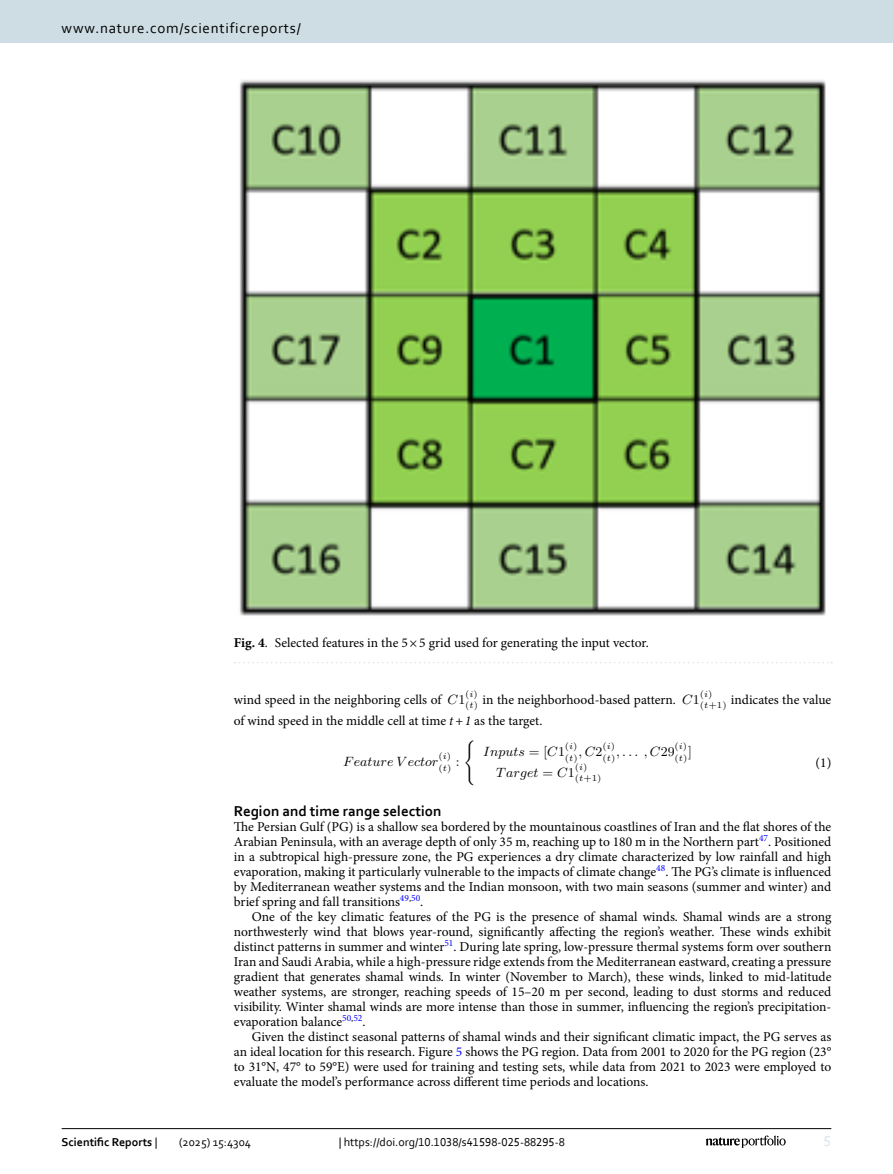
<style>
.page{position:relative;width:893px;height:1174px;background:#fff}
.page>*{position:absolute;margin:0;border:0;box-sizing:border-box;transform-origin:0 0}
.t1{font:15px "Corbel";letter-spacing:.05em;color:#000}
.Head_2{font:700 15px "Corbel";color:#000}
.t2{font:15px "LM Math Extension 10";color:#000}
.t3{font:15px "Corbel";color:#d9e4eb}
.Body_Text_Indent{font:13.5px/15px "Minion Pro";color:#000;text-align:justify}
.Body_Text{font:13.5px/15px "Minion Pro";letter-spacing:-.005em;color:#000;text-align:justify}
.Figure_Caption{font:13.5px "Minion Pro";color:#000}
.t4{font:13.5px "LM Math Italic 9";color:#000}
.EQ{font:13.5px "Minion Pro";color:#000}
.t5{font:12px "Corbel";color:#000}
.t6{font:700 12px "Corbel";color:#000}
.t7{font:9px/11.4px "LM Roman 6";color:#000}
.s1{font-weight:700}
.s2{font-family:"LM Roman 9"}
.s3{font-family:"LM Math Italic 6"}
.s4{font-style:italic}
.s5{color:#00f}
.s6{font-weight:400}
</style>
<div class="page">
<img style="left:239px;top:80px;width:587px;height:536px">
<svg style="left:235px;top:662px;width:597px;height:1px"></svg>
<hr style="left:62px;top:1128px;width:769px;height:1px;background:#000">
<svg style="left:706px;top:1135px;width:80px;height:12px"></svg>
<div style="left:0;top:0;width:893px;height:43px;background:#cedde4"></div>
<p class="t1" style="left:62px;top:18px;width:241px">www.nature.com/scientificreports/</p>
<p class="Figure_Caption" style="left:234px;top:634px;width:416px"><span class="s1">Fig. 4</span>. Selected features in the 5×5 grid used for generating the input vector.</p>
<p class="Body_Text_Indent" style="left:234px;top:692px;width:209px">wind speed in the neighboring cells of</p>
<p class="t4" style="left:448px;top:693px;width:19px">C<span class="s2">1</span></p>
<p class="t7" style="left:465px;top:687px;width:14px">(<span class="s3">i</span>) (<span class="s3">t</span>)</p>
<p class="Body_Text_Indent" style="left:482px;top:692px;width:195px">in the neighborhood-based pattern.</p>
<p class="t4" style="left:682px;top:693px;width:19px">C<span class="s2">1</span></p>
<p class="t7" style="left:700px;top:687px;width:28px">(<span class="s3">i</span>) (<span class="s3">t</span>+1)</p>
<p class="Body_Text_Indent" style="left:731px;top:692px;width:102px">indicates the value</p>
<p class="Body_Text_Indent" style="left:234px;top:713px;width:310px">of wind speed in the middle cell at time <span class="s4">t+1</span> as the target.</p>
<p class="t4" style="left:343px;top:756px;width:97px">F eature V ector</p>
<p class="t7" style="left:438px;top:750px;width:23px">(<span class="s3">i</span>) (<span class="s3">t</span>) <sup>:</sup></p>
<p class="t2" style="left:464px;top:727px;width:14px">{</p>
<p class="t4" style="left:483px;top:746px;width:83px">Inputs <span class="s2">= [</span>C<span class="s2">1</span></p>
<p class="t7" style="left:565px;top:740px;width:39px">(<span class="s3">i</span>) (<span class="s3">t</span>)<sup>,C</sup><sup>2</sup></p>
<p class="t7" style="left:602px;top:740px;width:14px">(<span class="s3">i</span>)</p>
<p class="t4" style="left:602px;top:746px;width:74px"><sub>(</sub><sub>t</sub><sub>)</sub>,... ,C<span class="s2">29</span></p>
<p class="t7" style="left:675px;top:740px;width:19px">(<span class="s3">i</span>) (<span class="s3">t</span>)<sup>]</sup></p>
<p class="t4" style="left:496px;top:766px;width:80px">Target <span class="s2">=</span> C<span class="s2">1</span></p>
<p class="t7" style="left:575px;top:760px;width:28px">(<span class="s3">i</span>) (<span class="s3">t</span>+1)</p>
<p class="EQ" style="left:815px;top:753px;width:17px">(1)</p>
<p class="Head_2" style="left:234px;top:801px;width:209px">Region and time range selection</p>
<p class="Body_Text" style="left:234px;top:819px;width:599px">The Persian Gulf (PG) is a shallow sea bordered by the mountainous coastlines of Iran and the flat shores of the Arabian Peninsula, with an average depth of only 35 m, reaching up to 180 m in the Northern part<sup>47</sup>. Positioned in a subtropical high-pressure zone, the PG experiences a dry climate characterized by low rainfall and high evaporation, making it particularly vulnerable to the impacts of climate change<sup>48</sup>. The PG’s climate is influenced by Mediterranean weather systems and the Indian monsoon, with two main seasons (summer and winter) and brief spring and fall transitions<sup>49</sup><sup>,</sup><sup>50</sup>.</p>
<p class="Body_Text_Indent" style="left:234px;top:909px;width:599px;text-indent:18px">One of the key climatic features of the PG is the presence of shamal winds. Shamal winds are a strong northwesterly wind that blows year-round, significantly affecting the region’s weather. These winds exhibit distinct patterns in summer and winter<sup>51</sup>. During late spring, low-pressure thermal systems form over southern Iran and Saudi Arabia, while a high-pressure ridge extends from the Mediterranean eastward, creating a pressure gradient that generates shamal winds. In winter (November to March), these winds, linked to mid-latitude weather systems, are stronger, reaching speeds of 15–20 m per second, leading to dust storms and reduced visibility. Winter shamal winds are more intense than those in summer, influencing the region’s precipitation&shy;evaporation balance<sup>50</sup><sup>,</sup><sup>52</sup>.</p>
<p class="Body_Text_Indent" style="left:234px;top:1029px;width:599px;text-indent:18px">Given the distinct seasonal patterns of shamal winds and their significant climatic impact, the PG serves as an ideal location for this research. Figure <span class="s5">5</span> shows the PG region. Data from 2001 to 2020 for the PG region (23° to 31°N, 47° to 59°E) were used for training and testing sets, while data from 2021 to 2023 were employed to evaluate the model’s performance across different time periods and locations.</p>
<p class="t6" style="left:62px;top:1134px;width:97px">Scientific Reports <span class="s6">|</span></p>
<p class="t5" style="left:179px;top:1134px;width:74px">(2025) 15:4304</p>
<p class="t5" style="left:339px;top:1134px;width:228px">| https://doi.org/10.1038/s41598-025-88295-8</p>
<p class="t3" style="left:824px;top:1132px;width:9px">5</p>
</div>
